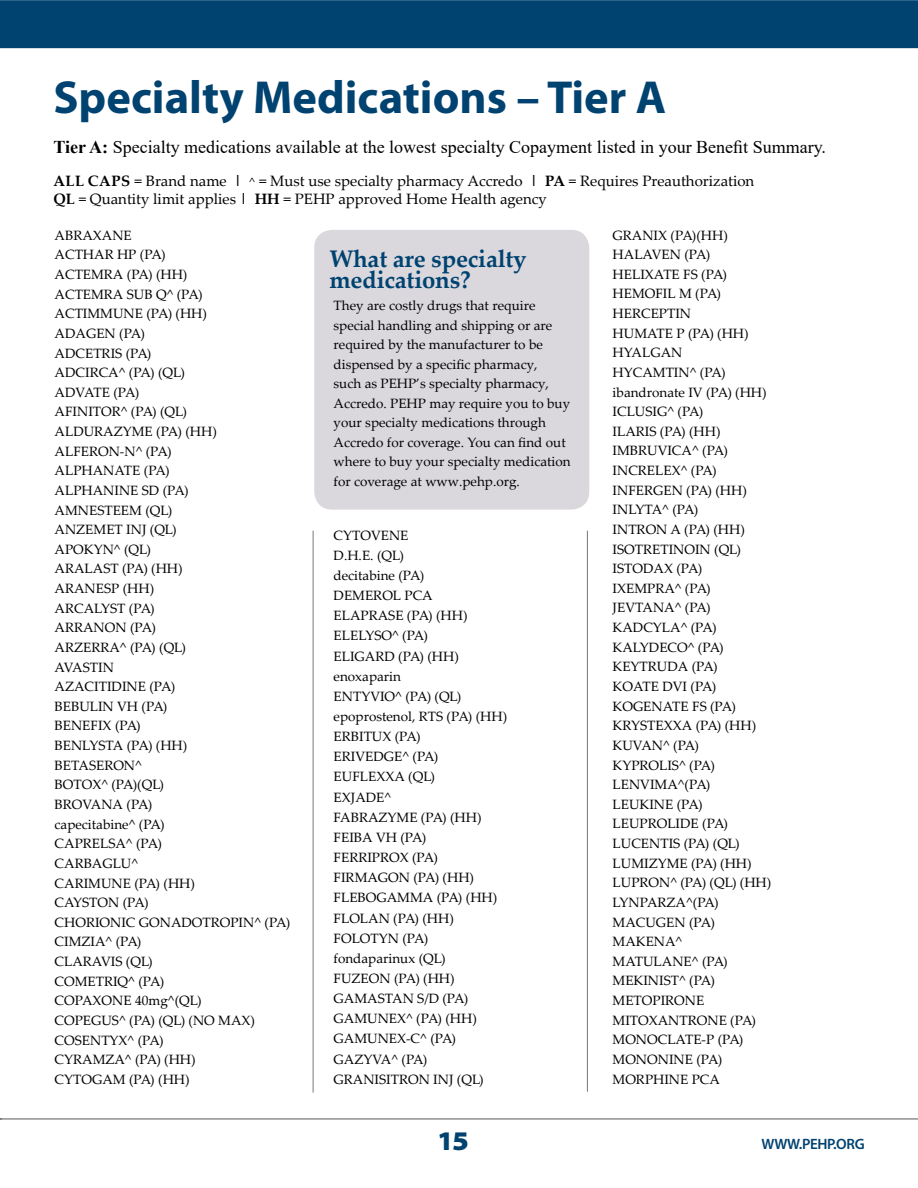
<style>
.page{position:relative;width:918px;height:1188px;background:#fff}
.page>*{position:absolute;margin:0;border:0;box-sizing:border-box;transform-origin:0 0}
.t1{font:700 46.5px "Myriad Pro";color:#004270}
.t2{font:900 semi-expanded 27px "Myriad Pro";color:#004270}
.t3{font:700 24px/21px "Palatino Linotype";letter-spacing:-.01em;color:#004270}
.t4{font:18px "Times New Roman";color:#000}
.t5{font:15px/18px "Palatino Linotype";color:#000}
.t6{font:600 15px "Myriad Pro";letter-spacing:-.02em;color:#004270}
.t7{font:13.5px/19.6px "Palatino Linotype";color:#000}
.s1{font-weight:700}
.s2{font-size:12px}
</style>
<div class="page">
<hr style="left:0;top:1119px;width:918px;height:1px;background:#58595b">
<div style="left:0;top:0;width:918px;height:48px;background:#004270"></div>
<div style="left:314px;top:230px;width:275px;height:280px;background:#dad8dd;border-radius:18px"></div>
<hr style="left:313px;top:531px;width:1px;height:562px;background:#77787b">
<hr style="left:587px;top:531px;width:1px;height:561px;background:#77787b">
<h1 class="t1" style="left:53px;top:67px;width:615px">Specialty Medications – Tier A</h1>
<h3 class="t4" style="left:53px;top:134px;width:774px"><span class="s1">Tier A:</span> Specialty medications available at the lowest specialty Copayment listed in your Benefit Summary.</h3>
<p class="t5" style="left:53px;top:172px;width:702px"><span class="s1">ALL CAPS</span> = Brand name <span class="s1">|</span> <span class="s2">^</span> = Must use specialty pharmacy Accredo <span class="s1">| PA</span> = Requires Preauthorization<br><span class="s1">QL</span> = Quantity limit applies <span class="s1">| HH</span> = PEHP approved Home Health agency</p>
<p class="t7" style="left:55px;top:225px;width:237px">ABRAXANE<br>ACTHAR HP (PA)<br>ACTEMRA (PA) (HH)<br>ACTEMRA SUB Q^ (PA)<br>ACTIMMUNE (PA) (HH)<br>ADAGEN (PA)<br>ADCETRIS (PA)<br>ADCIRCA^ (PA) (QL)<br>ADVATE (PA)<br>AFINITOR^ (PA) (QL)<br>ALDURAZYME (PA) (HH)<br>ALFERON-N^ (PA)<br>ALPHANATE (PA)<br>ALPHANINE SD (PA)<br>AMNESTEEM (QL)<br>ANZEMET INJ (QL)<br>APOKYN^ (QL)<br>ARALAST (PA) (HH)<br>ARANESP (HH)<br>ARCALYST (PA)<br>ARRANON (PA)<br>ARZERRA^ (PA) (QL)<br>AVASTIN<br>AZACITIDINE (PA)<br>BEBULIN VH (PA)<br>BENEFIX (PA)<br>BENLYSTA (PA) (HH)<br>BETASERON^<br>BOTOX^ (PA)(QL)<br>BROVANA (PA)<br>capecitabine^ (PA)<br>CAPRELSA^ (PA)<br>CARBAGLU^<br>CARIMUNE (PA) (HH)<br>CAYSTON (PA)<br>CHORIONIC GONADOTROPIN^ (PA)<br>CIMZIA^ (PA)<br>CLARAVIS (QL)<br>COMETRIQ^ (PA)<br>COPAXONE 40mg^(QL)<br>COPEGUS^ (PA) (QL) (NO MAX)<br>COSENTYX^ (PA)<br>CYRAMZA^ (PA) (HH)<br>CYTOGAM (PA) (HH)</p>
<p class="t7" style="left:613px;top:225px;width:160px">GRANIX (PA)(HH)<br>HALAVEN (PA)<br>HELIXATE FS (PA)<br>HEMOFIL M (PA)<br>HERCEPTIN<br>HUMATE P (PA) (HH)<br>HYALGAN<br>HYCAMTIN^ (PA) ibandronate IV (PA) (HH)<br>ICLUSIG^ (PA)<br>ILARIS (PA) (HH)<br>IMBRUVICA^ (PA)<br>INCRELEX^ (PA)<br>INFERGEN (PA) (HH)<br>INLYTA^ (PA)<br>INTRON A (PA) (HH)<br>ISOTRETINOIN (QL)<br>ISTODAX (PA)<br>IXEMPRA^ (PA)<br>JEVTANA^ (PA)<br>KADCYLA^ (PA)<br>KALYDECO^ (PA)<br>KEYTRUDA (PA)<br>KOATE DVI (PA)<br>KOGENATE FS (PA)<br>KRYSTEXXA (PA) (HH)<br>KUVAN^ (PA)<br>KYPROLIS^ (PA)<br>LENVIMA^(PA)<br>LEUKINE (PA)<br>LEUPROLIDE (PA)<br>LUCENTIS (PA) (QL)<br>LUMIZYME (PA) (HH)<br>LUPRON^ (PA) (QL) (HH)<br>LYNPARZA^(PA)<br>MACUGEN (PA)<br>MAKENA^<br>MATULANE^ (PA)<br>MEKINIST^ (PA)<br>METOPIRONE<br>MITOXANTRONE (PA)<br>MONOCLATE-P (PA)<br>MONONINE (PA)<br>MORPHINE PCA</p>
<h3 class="t3" style="left:329px;top:248px;width:199px">What are specialty medications?</h3>
<p class="t7" style="left:334px;top:295px;width:239px">They are costly drugs that require special handling and shipping or are required by the manufacturer to be dispensed by a specific pharmacy,<br>such as PEHP’s specialty pharmacy, Accredo. PEHP may require you to buy your specialty medications through Accredo for coverage. You can find out where to buy your specialty medication for coverage at www.pehp.org.</p>
<p class="t7" style="left:334px;top:524px;width:175px;line-height:20.1px">CYTOVENE<br>D.H.E. (QL)<br>decitabine (PA)<br>DEMEROL PCA<br>ELAPRASE (PA) (HH)<br>ELELYSO^ (PA)<br>ELIGARD (PA) (HH) enoxaparin<br>ENTYVIO^ (PA) (QL) epoprostenol, RTS (PA) (HH)<br>ERBITUX (PA)<br>ERIVEDGE^ (PA)<br>EUFLEXXA (QL)<br>EXJADE^<br>FABRAZYME (PA) (HH)<br>FEIBA VH (PA)<br>FERRIPROX (PA)<br>FIRMAGON (PA) (HH)<br>FLEBOGAMMA (PA) (HH)<br>FLOLAN (PA) (HH)<br>FOLOTYN (PA) fondaparinux (QL)<br>FUZEON (PA) (HH)<br>GAMASTAN S/D (PA)<br>GAMUNEX^ (PA) (HH)<br>GAMUNEX-C^ (PA)<br>GAZYVA^ (PA)<br>GRANISITRON INJ (QL)</p>
<h2 class="t2" style="left:437px;top:1126px;width:33px">15</h2>
<p class="t6" style="left:762px;top:1134px;width:105px">WWW.PEHP.ORG</p>
</div>
